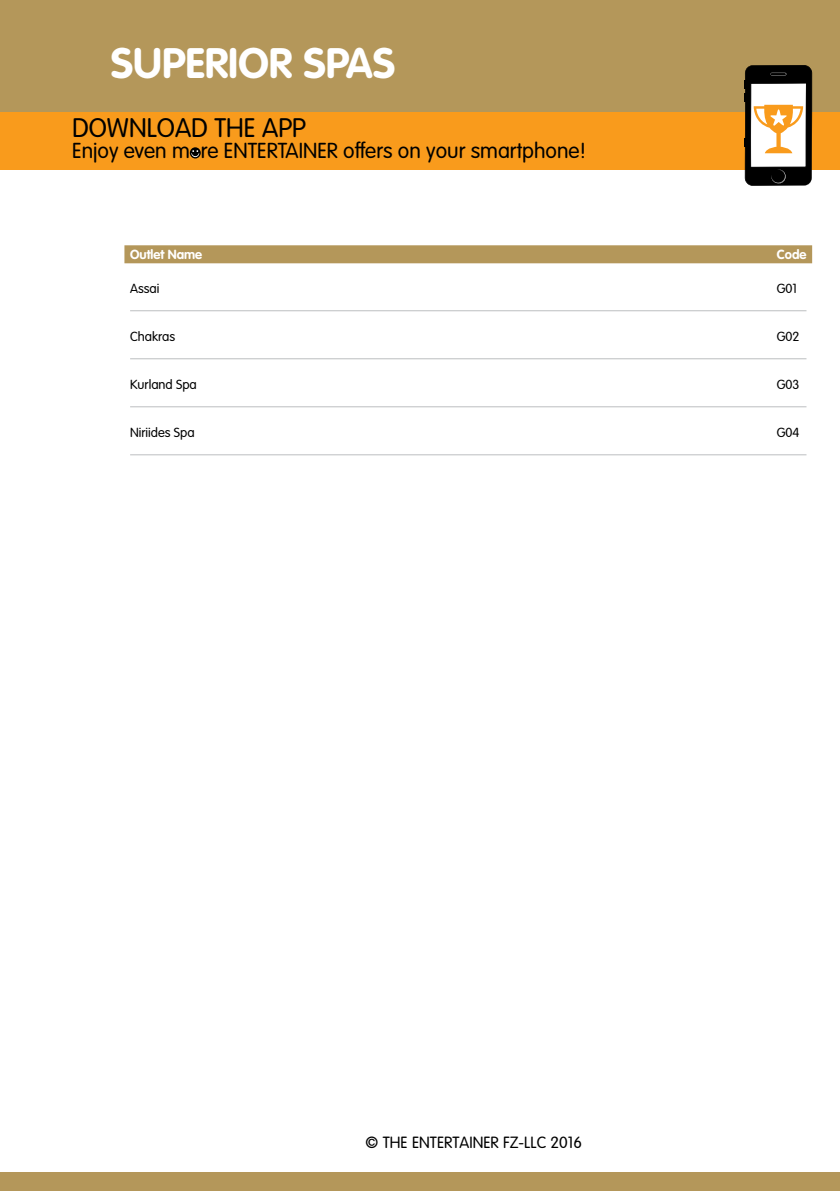
<style>
.page{position:relative;width:840px;height:1191px;background:#fff}
.page>*{position:absolute;margin:0;border:0;box-sizing:border-box;transform-origin:0 0}
.t1{font:700 42px "VAG Rounded LTCYR";color:#fff}
.t2{font:300 26.4px "VAG Rounded LTCYR";color:#000}
.t3{font:300 21.4px "VAG Rounded LTCYR";color:#000}
.t4{font:300 16px "VAG Rounded LTCYR";color:#000}
.t5{font:300 13px "VAG Rounded LTCYR";color:#000}
.t6{font:700 13px "VAG Rounded LTCYR";color:#fff}
</style>
<div class="page">
<div style="left:0;top:1172px;width:839px;height:19px;background:#b4975a"></div>
<div style="left:0;top:0;width:839px;height:136px;background:#b4975a"></div>
<hr style="left:130px;top:310px;width:676px;height:1px;background:#bcbec0">
<hr style="left:130px;top:358px;width:676px;height:1px;background:#bcbec0">
<hr style="left:130px;top:406px;width:676px;height:1px;background:#bcbec0">
<hr style="left:130px;top:454px;width:676px;height:1px;background:#bcbec0">
<div style="left:124px;top:245px;width:687px;height:18px;background:#b4975a"></div>
<div style="left:0;top:112px;width:839px;height:57px;background:#f99b1c"></div>
<svg style="left:190px;top:147px;width:11px;height:11px"></svg>
<svg style="left:191px;top:150px;width:8px;height:7px"></svg>
<svg style="left:743px;top:65px;width:68px;height:121px;background:#968a79"></svg>
<p class="t1" style="left:111px;top:36px;width:286px">SUPERIOR SPAS</p>
<p class="t2" style="left:72px;top:112px;width:235px">DOWNLOAD THE APP</p>
<p class="t3" style="left:72px;top:138px;width:173px">Enjoy even m re Entertainer</p>
<p class="t3" style="left:343px;top:138px;width:244px">offers on your smartphone!</p>
<p class="t6" style="left:130px;top:247px;width:73px">OUTLET NAME</p>
<p class="t6" style="left:776px;top:247px;width:31px">CODE</p>
<p class="t5" style="left:130px;top:281px;width:31px">Assai</p>
<p class="t5" style="left:776px;top:281px;width:22px">G01</p>
<p class="t5" style="left:130px;top:329px;width:47px">Chakras</p>
<p class="t5" style="left:776px;top:329px;width:24px">G02</p>
<p class="t5" style="left:130px;top:377px;width:68px">Kurland Spa</p>
<p class="t5" style="left:776px;top:377px;width:24px">G03</p>
<p class="t5" style="left:130px;top:425px;width:66px">Niriides Spa</p>
<p class="t5" style="left:776px;top:425px;width:24px">G04</p>
<p class="t4" style="left:365px;top:1133px;width:218px">© THE ENTERTAINER FZ-LLC 2016</p>
</div>
